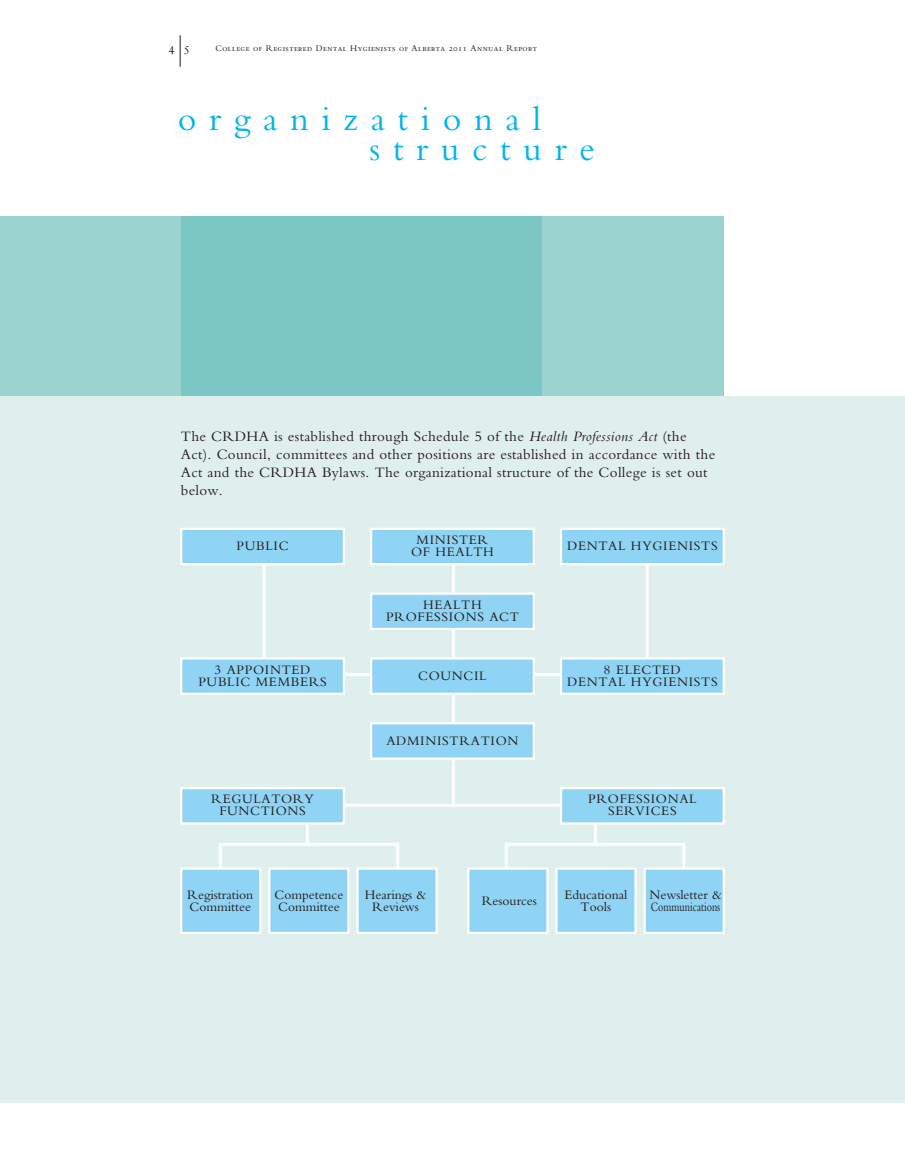
<style>
.page{position:relative;width:905px;height:1175px;background:#fff}
.page>*{position:absolute;margin:0;border:0;box-sizing:border-box;transform-origin:0 0}
.t1{font:36px/30px "Bembo";color:#00b4ed}
.t2{font:15px/18px "Bembo";letter-spacing:.02em;color:#231916}
.t3{font:13.5px/12px "Bembo";color:#231916;text-align:center}
.t4{font:13.5px "Bembo Expert";color:#231916}
.t5{font:9px "Bembo SC";letter-spacing:.05em;color:#231916}
.s1{font-family:"Bembo Expert"}
.s2{font-style:italic}
</style>
<div class="page">
<div style="left:174px;top:216px;width:369px;height:180px;background:#7ac7c4"></div>
<div style="left:542px;top:216px;width:182px;height:180px;background:#9bd3d0"></div>
<div style="left:0;top:216px;width:180px;height:180px;background:#9bd3d0"></div>
<hr style="left:180px;top:35px;width:1px;height:32px;background:#231916">
<div style="left:0;top:396px;width:904px;height:706px;background:#deefee"></div>
<hr style="left:452px;top:564px;width:3px;height:240px;background:#fff">
<hr style="left:263px;top:564px;width:3px;height:111px;background:#fff">
<hr style="left:645px;top:564px;width:3px;height:111px;background:#fff">
<hr style="left:262px;top:673px;width:384px;height:3px;background:#fff">
<div style="left:180px;top:867px;width:81px;height:67px;background:#8fd3f5;border:2px solid #fff"></div>
<div style="left:268px;top:867px;width:81px;height:67px;background:#8fd3f5;border:2px solid #fff"></div>
<div style="left:356px;top:867px;width:82px;height:67px;background:#8fd3f5;border:2px solid #fff"></div>
<div style="left:180px;top:787px;width:165px;height:37px;background:#8fd3f5;border:2px solid #fff"></div>
<svg style="left:217px;top:802px;width:469px;height:80px"></svg>
<div style="left:560px;top:787px;width:164px;height:37px;background:#8fd3f5;border:2px solid #fff"></div>
<div style="left:467px;top:867px;width:81px;height:67px;background:#8fd3f5;border:2px solid #fff"></div>
<div style="left:555px;top:867px;width:81px;height:67px;background:#8fd3f5;border:2px solid #fff"></div>
<div style="left:643px;top:867px;width:81px;height:67px;background:#8fd3f5;border:2px solid #fff"></div>
<div style="left:370px;top:527px;width:165px;height:38px;background:#8fd3f5;border:2px solid #fff"></div>
<div style="left:370px;top:592px;width:165px;height:38px;background:#8fd3f5;border:2px solid #fff"></div>
<div style="left:370px;top:657px;width:165px;height:38px;background:#8fd3f5;border:2px solid #fff"></div>
<div style="left:370px;top:722px;width:165px;height:37px;background:#8fd3f5;border:2px solid #fff"></div>
<div style="left:180px;top:527px;width:165px;height:38px;background:#8fd3f5;border:2px solid #fff"></div>
<div style="left:180px;top:657px;width:165px;height:38px;background:#8fd3f5;border:2px solid #fff"></div>
<div style="left:560px;top:527px;width:164px;height:38px;background:#8fd3f5;border:2px solid #fff"></div>
<div style="left:560px;top:657px;width:164px;height:38px;background:#8fd3f5;border:2px solid #fff"></div>
<p class="t4" style="left:168px;top:42px;width:23px">4 5</p>
<p class="t5" style="left:215px;top:43px;width:323px">College of Registered Dental Hygienists of Alberta <span class="s1">2011</span> Annual Report</p>
<h1 class="t1" style="left:369px;top:103px;width:227px;text-indent:-192px">organizational structure</h1>
<p class="t2" style="left:181px;top:427px;width:536px;text-indent:93px">is established through Schedule 5 of the <span class="s2">Health Professions Act</span> (the<br>Act). Council, committees and other positions are established in accordance with the<br>Act and the CRDHA</p>
<p class="t2" style="left:181px;top:427px;width:43px">The CRDHA</p>
<p class="t2" style="left:322px;top:463px;width:387px">Bylaws. The organizational structure of the College is set out</p>
<p class="t2" style="left:181px;top:481px;width:43px">below.</p>
<p class="t3" style="left:236px;top:539px;width:10px">PUBLIC</p>
<p class="t3" style="left:411px;top:533px;width:36px">MINISTER<br>OF HEALTH</p>
<p class="t3" style="left:567px;top:539px;width:11px">DENTAL</p>
<p class="t3" style="left:631px;top:539px;width:31px">HYGIENISTS</p>
<p class="t3" style="left:423px;top:598px;width:11px">HEALTH</p>
<p class="t3" style="left:386px;top:610px;width:10px">PROFESSIONS</p>
<p class="t3" style="left:489px;top:610px;width:11px">ACT</p>
<p class="t3" style="left:215px;top:663px;width:23px">3 APPOINTED</p>
<p class="t3" style="left:198px;top:675px;width:10px">PUBLIC</p>
<p class="t3" style="left:256px;top:675px;width:45px">MEMBERS</p>
<p class="t3" style="left:418px;top:669px;width:11px">COUNCIL</p>
<p class="t3" style="left:604px;top:663px;width:23px">8 ELECTED</p>
<p class="t3" style="left:567px;top:675px;width:11px">DENTAL</p>
<p class="t3" style="left:631px;top:675px;width:31px">HYGIENISTS</p>
<p class="t3" style="left:386px;top:734px;width:44px">ADMINISTRATION</p>
<p class="t3" style="left:211px;top:793px;width:12px">REGULATOR</p>
<p class="t3" style="left:304px;top:793px;width:11px">Y</p>
<p class="t3" style="left:219px;top:805px;width:11px">FUNCTIONS</p>
<p class="t3" style="left:588px;top:793px;width:11px">PROFESSIONAL</p>
<p class="t3" style="left:608px;top:805px;width:10px">SERVICES</p>
<p class="t3" style="left:187px;top:889px;width:67px;text-align:left">Registration<br>Committee</p>
<p class="t3" style="left:274px;top:889px;width:70px;text-align:left">Competence<br>Committee</p>
<p class="t3" style="left:365px;top:889px;width:63px">Hearings &amp;<br>Reviews</p>
<p class="t3" style="left:482px;top:895px;width:57px">Resources</p>
<p class="t3" style="left:564px;top:889px;width:65px">Educational<br>Tools</p>
<p class="t3" style="left:649px;top:889px;width:74px;text-align:left">Newsletter &amp;<br>Communications</p>
</div>
